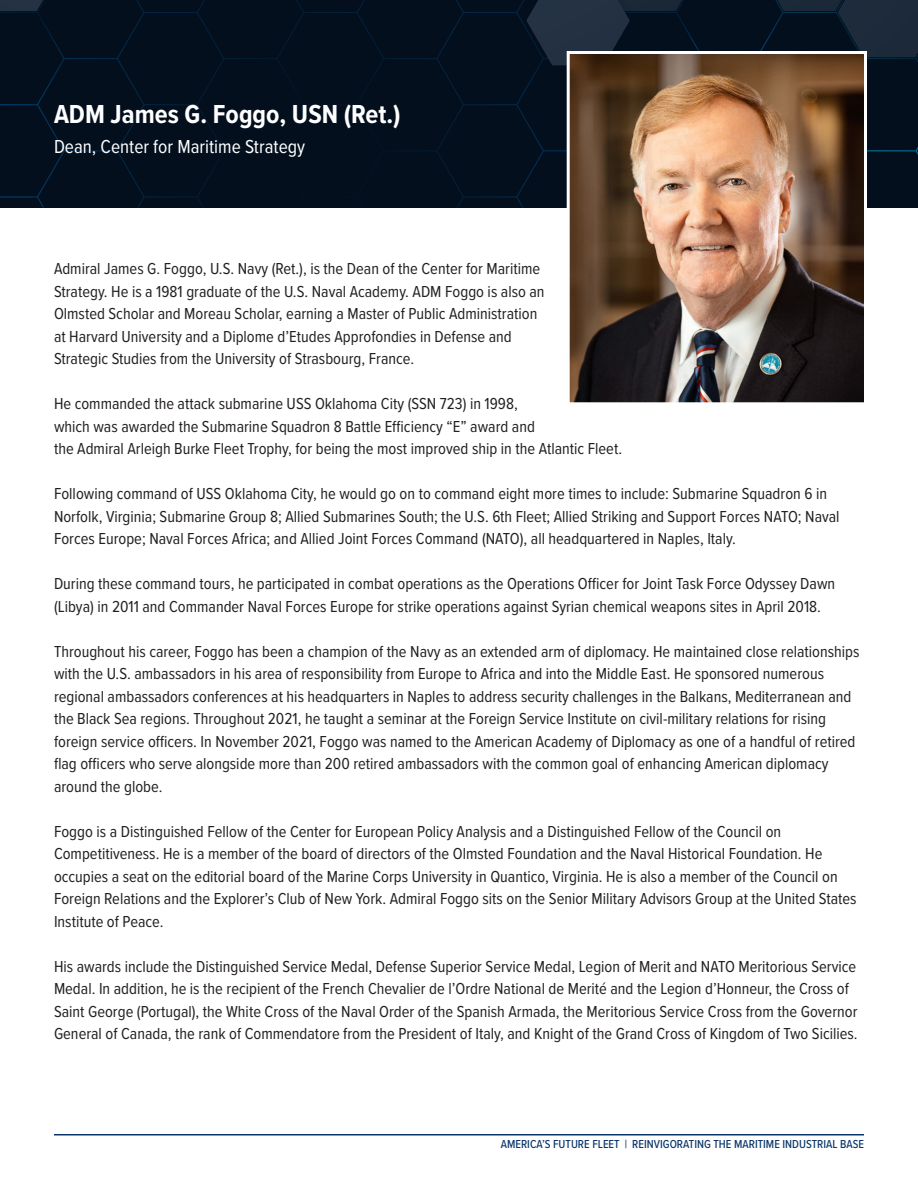
<style>
.page{position:relative;width:918px;height:1188px;background:#fff}
.page>*{position:absolute;margin:0;border:0;box-sizing:border-box;transform-origin:0 0}
.t1{font:700 27px "Proxima Nova Cond";color:#fff}
.t2{font:19.5px "Proxima Nova Cond";color:#fff}
.t3{font:16.5px/22.5px "Proxima Nova Cond";color:#231f20}
.t4{font:500 12px "Proxima Nova Cond";color:#0b366a}
</style>
<div class="page">
<svg style="left:0;top:0;width:918px;height:207px;background:#05111f"></svg>
<img style="left:565px;top:50px;width:303px;height:353px">
<hr style="left:54px;top:1134px;width:810px;height:1px;background:#0b366a">
<p class="t1" style="left:54px;top:94px;width:348px">ADM James G. Foggo, USN (Ret.)</p>
<p class="t2" style="left:54px;top:132px;width:253px">Dean, Center for Maritime Strategy</p>
<p class="t3" style="left:54px;top:257px;width:492px">Admiral James G. Foggo, U.S. Navy (Ret.), is the Dean of the Center for Maritime Strategy. He is a 1981 graduate of the U.S. Naval Academy. ADM Foggo is also an Olmsted Scholar and Moreau Scholar, earning a Master of Public Administration at Harvard University and a Diplome d’Etudes Approfondies in Defense and Strategic Studies from the University of Strasbourg, France.</p>
<p class="t3" style="left:54px;top:392px;width:570px">He commanded the attack submarine USS Oklahoma City (SSN 723) in 1998,<br>which was awarded the Submarine Squadron 8 Battle Efficiency “E” award and<br>the Admiral Arleigh Burke Fleet Trophy, for being the most improved ship in the Atlantic Fleet.</p>
<p class="t3" style="left:54px;top:482px;width:787px">Following command of USS Oklahoma City, he would go on to command eight more times to include: Submarine Squadron 6 in<br>Norfolk, Virginia; Submarine Group 8; Allied Submarines South; the U.S. 6th Fleet; Allied Striking and Support Forces NATO; Naval<br>Forces Europe; Naval Forces Africa; and Allied Joint Forces Command (NATO), all headquartered in Naples, Italy.</p>
<p class="t3" style="left:54px;top:572px;width:783px">During these command tours, he participated in combat operations as the Operations Officer for Joint Task Force Odyssey Dawn (Libya) in 2011 and Commander Naval Forces Europe for strike operations against Syrian chemical weapons sites in April 2018.</p>
<p class="t3" style="left:54px;top:639px;width:807px">Throughout his career, Foggo has been a champion of the Navy as an extended arm of diplomacy. He maintained close relationships with the U.S. ambassadors in his area of responsibility from Europe to Africa and into the Middle East. He sponsored numerous regional ambassadors conferences at his headquarters in Naples to address security challenges in the Balkans, Mediterranean and the Black Sea regions. Throughout 2021, he taught a seminar at the Foreign Service Institute on civil-military relations for rising foreign service officers. In November 2021, Foggo was named to the American Academy of Diplomacy as one of a handful of retired flag officers who serve alongside more than 200 retired ambassadors with the common goal of enhancing American diplomacy around the globe.</p>
<p class="t3" style="left:54px;top:819px;width:804px">Foggo is a Distinguished Fellow of the Center for European Policy Analysis and a Distinguished Fellow of the Council on Competitiveness. He is a member of the board of directors of the Olmsted Foundation and the Naval Historical Foundation. He occupies a seat on the editorial board of the Marine Corps University in Quantico, Virginia. He is also a member of the Council on Foreign Relations and the Explorer’s Club of New York. Admiral Foggo sits on the Senior Military Advisors Group at the United States Institute of Peace.</p>
<p class="t3" style="left:54px;top:954px;width:805px">His awards include the Distinguished Service Medal, Defense Superior Service Medal, Legion of Merit and NATO Meritorious Service Medal. In addition, he is the recipient of the French Chevalier de l’Ordre National de Merité and the Legion d’Honneur, the Cross of Saint George (Portugal), the White Cross of the Naval Order of the Spanish Armada, the Meritorious Service Cross from the Governor General of Canada, the rank of Commendatore from the President of Italy, and Knight of the Grand Cross of Kingdom of Two Sicilies.</p>
<p class="t4" style="left:501px;top:1136px;width:365px">AMERICA’S FUTURE FLEET | REINVIGORATING THE MARITIME INDUSTRIAL BASE</p>
</div>
